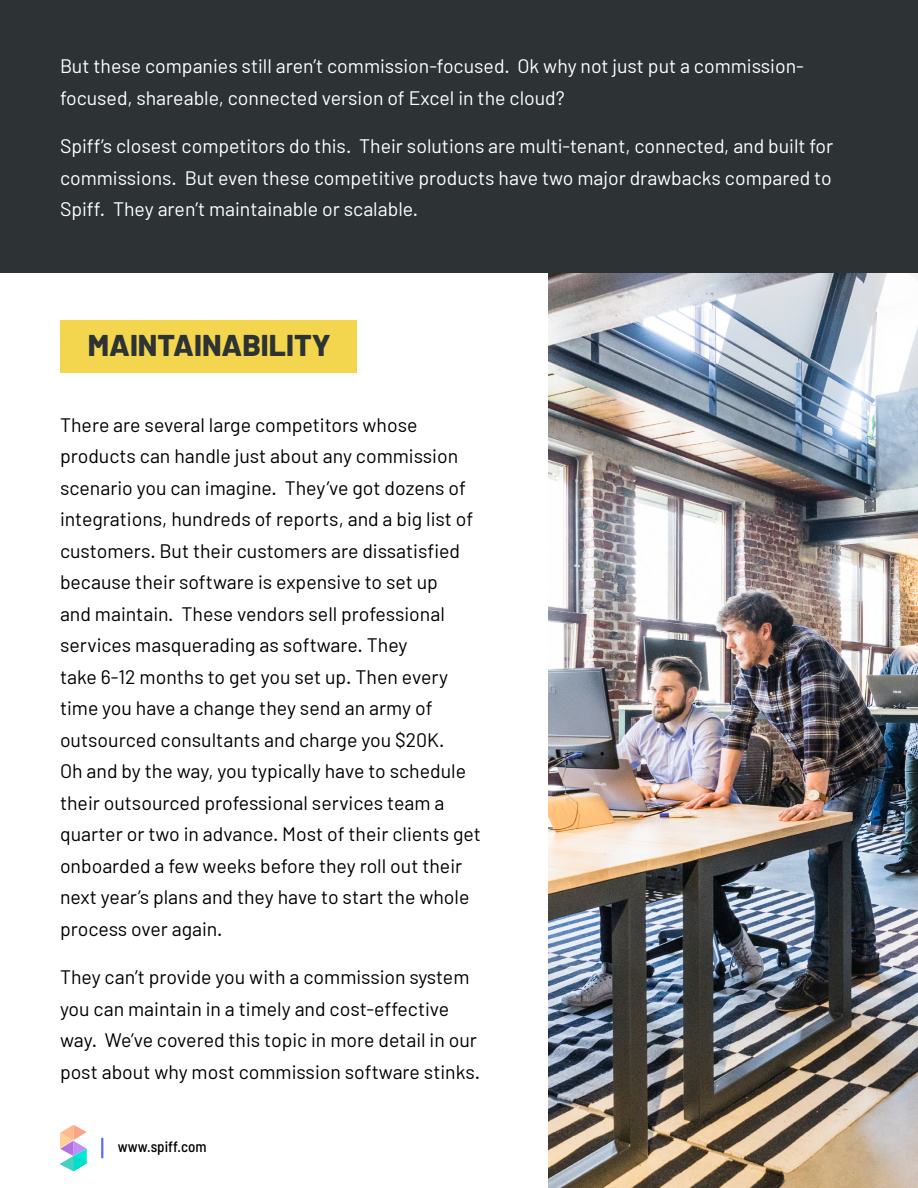
<style>
.page{position:relative;width:918px;height:1188px;background:#fff}
.page>*{position:absolute;margin:0;border:0;box-sizing:border-box;transform-origin:0 0}
.t1{font:800 30px "Barlow";color:#2d3234}
.t2{font:19.5px/31.5px "Barlow";color:#000}
.t3{font:19.5px/31.5px "Barlow";color:#fff}
.t4{font:500 semi-condensed 15px "Barlow";color:#000}
</style>
<div class="page">
<svg style="left:60px;top:1125px;width:27px;height:46px"></svg>
<svg style="left:101px;top:1139px;width:2px;height:18px"></svg>
<div style="left:0;top:0;width:918px;height:273px;background:#2d3234"></div>
<div style="left:60px;top:320px;width:297px;height:52px;background:#f3d64d"></div>
<img style="left:548px;top:273px;width:370px;height:915px">
<p class="t3" style="left:60px;top:50px;width:745px">But these companies still aren’t commission-focused. Ok why not just put a commission&shy;focused, shareable, connected version of Excel in the cloud?</p>
<p class="t3" style="left:60px;top:130px;width:775px;text-align:justify">Spiff’s closest competitors do this. Their solutions are multi-tenant, connected, and built for commissions. But even these competitive products have two major drawbacks compared to Spiff. They aren’t maintainable or scalable.</p>
<h1 class="t1" style="left:88px;top:327px;width:244px">MAINTAINABILITY</h1>
<p class="t2" style="left:60px;top:409px;width:422px">There are several large competitors whose products can handle just about any commission scenario you can imagine. They’ve got dozens of integrations, hundreds of reports, and a big list of customers. But their customers are dissatisfied because their software is expensive to set up<br>and maintain. These vendors sell professional services masquerading as software. They<br>take 6-12 months to get you set up. Then every time you have a change they send an army of outsourced consultants and charge you $20K.<br>Oh and by the way, you typically have to schedule their outsourced professional services team a quarter or two in advance. Most of their clients get onboarded a few weeks before they roll out their next year’s plans and they have to start the whole process over again.</p>
<p class="t2" style="left:60px;top:961px;width:422px">They can’t provide you with a commission system you can maintain in a timely and cost-effective way. We’ve covered this topic in more detail in our post about why most commission software stinks.</p>
<p class="t4" style="left:118px;top:1136px;width:90px">www.spiff.com</p>
</div>
